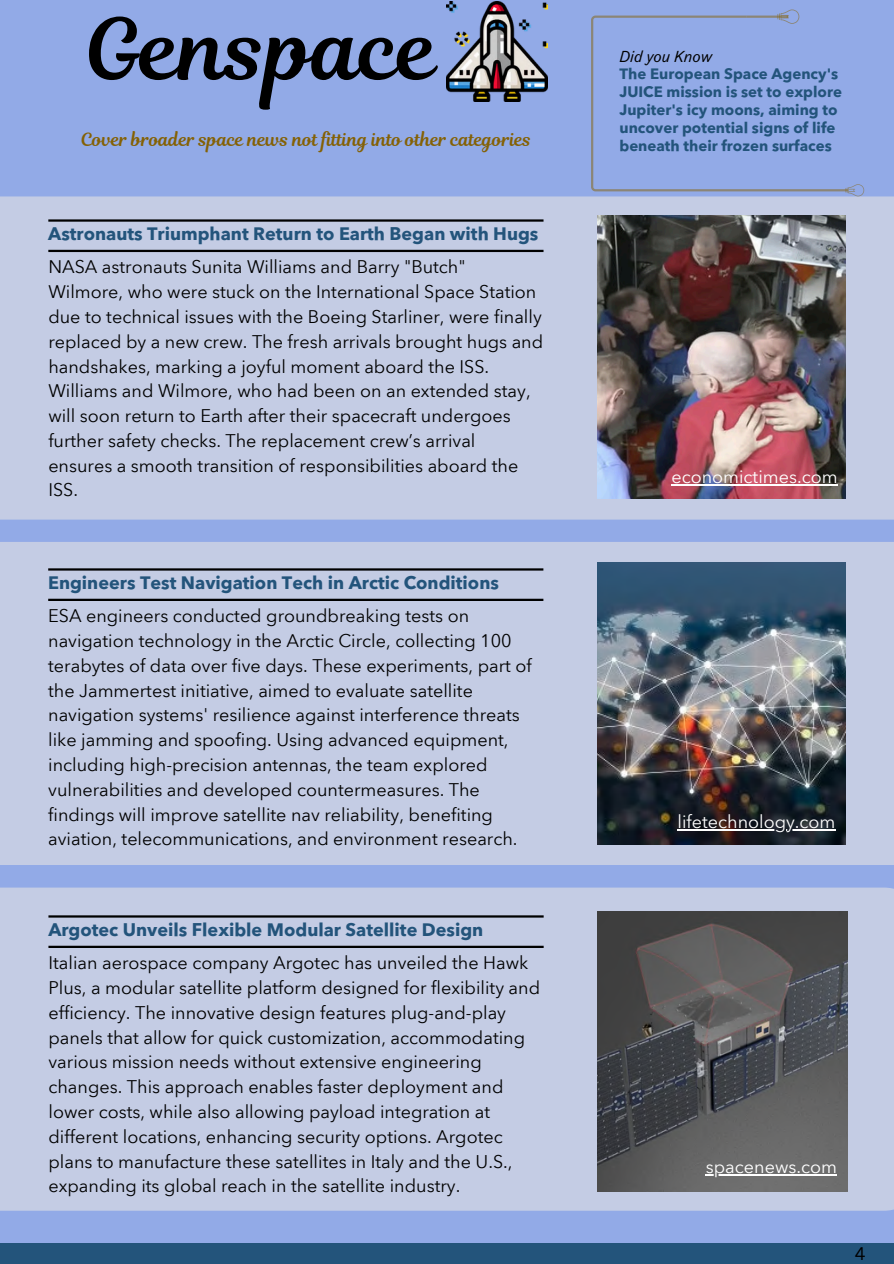
<style>
.page{position:relative;width:894px;height:1264px;background:#fff}
.page>*{position:absolute;margin:0;border:0;box-sizing:border-box;transform-origin:0 0}
.t1{font:84.6px "Magnolia Script";color:#000}
.t2{font:18px/24.8px "Avenir Next Arabic";color:#000}
.t3{font:700 18px "Avenir Next Arabic";color:#23547b}
.t4{font:18px "Magnolia Script";color:#846105}
.t5{font:18px "Avenir Next Arabic";color:#fff}
.t6{font:17.85px "Canva Sans";color:#000}
.t7{font:700 15px/18px "Avenir Next Arabic";color:#23547b}
.t8{font:italic 15px "Touvlo";color:#000}
</style>
<div class="page">
<div style="left:0;top:0;width:893px;height:1263px;background:#92aae7"></div>
<div style="left:0;top:196px;width:893px;height:323px;background:#c4cce4"></div>
<div style="left:0;top:542px;width:893px;height:323px;background:#c4cce4"></div>
<div style="left:0;top:887px;width:893px;height:323px;background:#c4cce4"></div>
<div style="left:0;top:1243px;width:893px;height:20px;background:#23547b"></div>
<hr style="left:48px;top:250px;width:495px;height:2px;background:#000">
<hr style="left:48px;top:219px;width:495px;height:3px;background:#000">
<hr style="left:48px;top:598px;width:495px;height:3px;background:#000">
<hr style="left:48px;top:568px;width:495px;height:2px;background:#000">
<hr style="left:48px;top:945px;width:495px;height:3px;background:#000">
<hr style="left:48px;top:915px;width:495px;height:2px;background:#000">
<img style="left:446px;top:1px;width:101px;height:100px">
<svg style="left:591px;top:15px;width:254px;height:177px"></svg>
<svg style="left:845px;top:184px;width:18px;height:12px"></svg>
<hr style="left:746px;top:16px;width:42px;height:2px;background:#846105">
<svg style="left:777px;top:9px;width:22px;height:15px"></svg>
<img style="left:597px;top:563px;width:247px;height:281px">
<img style="left:597px;top:911px;width:250px;height:280px">
<img style="left:597px;top:215px;width:247px;height:283px">
<hr style="left:671px;top:484px;width:166px;height:1px;background:#fff">
<hr style="left:677px;top:829px;width:158px;height:1px;background:#fff">
<hr style="left:705px;top:1174px;width:131px;height:1px;background:#fff">
<h2 class="t1" style="left:85px;top:-10px;width:354px">Genspace</h2>
<p class="t4" style="left:81px;top:127px;width:452px">Cover broader space news not fitting into other categories</p>
<p class="t3" style="left:48px;top:223px;width:491px">Astronauts Triumphant Return to Earth Began with Hugs</p>
<h3 class="t2" style="left:48px;top:255px;width:496px">NASA astronauts Sunita Williams and Barry "Butch" Wilmore, who were stuck on the International Space Station due to technical issues with the Boeing Starliner, were finally replaced by a new crew. The fresh arrivals brought hugs and handshakes, marking a joyful moment aboard the ISS.<br>Williams and Wilmore, who had been on an extended stay, will soon return to Earth after their spacecraft undergoes further safety checks. The replacement crew’s arrival ensures a smooth transition of responsibilities aboard the ISS.</h3>
<p class="t3" style="left:48px;top:572px;width:452px">Engineers Test Navigation Tech in Arctic Conditions</p>
<p class="t2" style="left:48px;top:604px;width:485px">ESA engineers conducted groundbreaking tests on navigation technology in the Arctic Circle, collecting 100 terabytes of data over five days. These experiments, part of the Jammertest initiative, aimed to evaluate satellite navigation systems' resilience against interference threats like jamming and spoofing. Using advanced equipment, including high-precision antennas, the team explored vulnerabilities and developed countermeasures. The findings will improve satellite nav reliability, benefiting aviation, telecommunications, and environment research.</p>
<p class="t3" style="left:48px;top:918px;width:436px">Argotec Unveils Flexible Modular Satellite Design</p>
<p class="t2" style="left:48px;top:950px;width:493px">Italian aerospace company Argotec has unveiled the Hawk Plus, a modular satellite platform designed for flexibility and efficiency. The innovative design features plug-and-play panels that allow for quick customization, accommodating various mission needs without extensive engineering changes. This approach enables faster deployment and lower costs, while also allowing payload integration at different locations, enhancing security options. Argotec plans to manufacture these satellites in Italy and the U.S., expanding its global reach in the satellite industry.</p>
<h3 class="t8" style="left:619px;top:45px;width:94px">Did you Know</h3>
<p class="t7" style="left:619px;top:65px;width:224px">The European Space Agency's<br>JUICE mission is set to explore<br>Jupiter's icy moons, aiming to uncover potential signs of life beneath their frozen surfaces</p>
<p class="t5" style="left:671px;top:466px;width:168px">economictimes.com</p>
<p class="t5" style="left:677px;top:811px;width:159px">lifetechnology.com</p>
<p class="t5" style="left:705px;top:1156px;width:133px">spacenews.com</p>
<h1 class="t6" style="left:854px;top:1241px;width:12px">4</h1>
</div>
